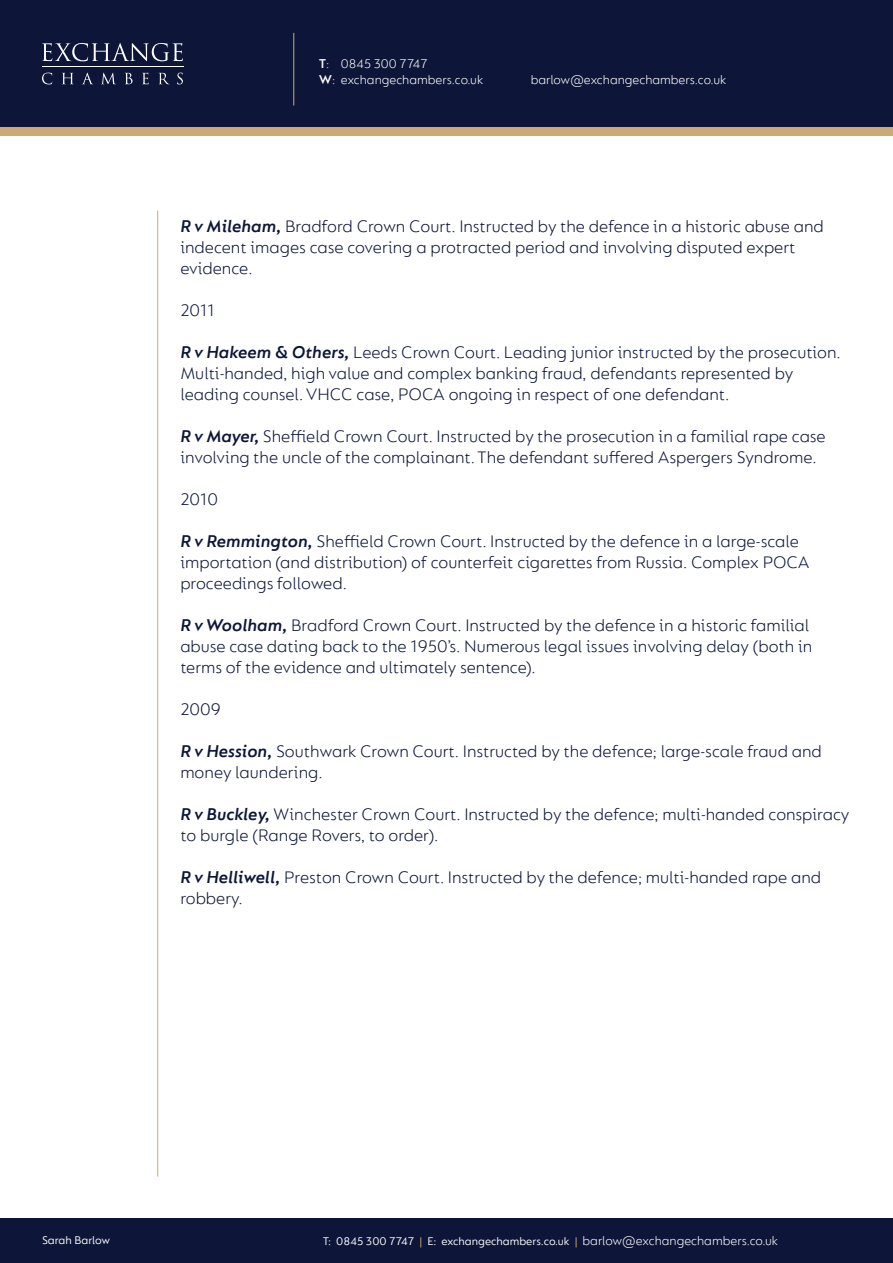
<style>
.page{position:relative;width:893px;height:1263px;background:#fff}
.page>*{position:absolute;margin:0;border:0;box-sizing:border-box;transform-origin:0 0}
.t1{font:300 18px/21px "FS Lucas";color:#0d1638}
.t2{font:300 13.5px/16.2px "FS Lucas";color:#fff}
.t3{font:12px "FS Lucas";color:#fff}
.s1{font-weight:600}
.s2{font-weight:600;font-style:italic}
.s3{color:#cbaa76}
</style>
<div class="page">
<div style="left:0;top:64px;width:893px;height:72px;background:#cbaa76"></div>
<div style="left:0;top:0;width:893px;height:127px;background:#0d1638"></div>
<div style="left:0;top:1219px;width:893px;height:44px;background:#0d1638"></div>
<hr style="left:42px;top:67px;width:142px;height:1px;background:#fff">
<svg style="left:42px;top:43px;width:141px;height:18px"></svg>
<svg style="left:42px;top:73px;width:10px;height:11px"></svg>
<svg style="left:62px;top:73px;width:11px;height:11px"></svg>
<svg style="left:82px;top:73px;width:11px;height:11px"></svg>
<svg style="left:102px;top:73px;width:13px;height:11px"></svg>
<svg style="left:125px;top:73px;width:8px;height:11px"></svg>
<svg style="left:142px;top:73px;width:7px;height:11px"></svg>
<svg style="left:159px;top:73px;width:10px;height:11px"></svg>
<svg style="left:177px;top:73px;width:6px;height:11px"></svg>
<hr style="left:293px;top:33px;width:1px;height:73px;background:#cbaa76">
<hr style="left:157px;top:211px;width:1px;height:966px;background:#cbaa76">
<p class="t2" style="left:319px;top:55px;width:166px"><span class="s1">T</span>: 0845 300 7747<br><span class="s1">W</span>: exchangechambers.co.uk</p>
<p class="t2" style="left:531px;top:71px;width:197px">barlow@exchangechambers.co.uk</p>
<p class="t1" style="left:180px;top:215px;width:645px"><span class="s2">R v Mileham,</span> Bradford Crown Court. Instructed by the defence in a historic abuse and indecent images case covering a protracted period and involving disputed expert evidence.</p>
<p class="t1" style="left:180px;top:299px;width:36px">2011</p>
<p class="t1" style="left:180px;top:341px;width:662px"><span class="s2">R v Hakeem &amp; Others,</span> Leeds Crown Court. Leading junior instructed by the prosecution.<br>Multi-handed, high value and complex banking fraud, defendants represented by leading counsel. VHCC case, POCA ongoing in respect of one defendant.</p>
<p class="t1" style="left:180px;top:425px;width:647px"><span class="s2">R v Mayer,</span> Sheffield Crown Court. Instructed by the prosecution in a familial rape case involving the uncle of the complainant. The defendant suffered Aspergers Syndrome.</p>
<p class="t1" style="left:180px;top:488px;width:39px">2010</p>
<p class="t1" style="left:180px;top:530px;width:631px"><span class="s2">R v Remmington,</span> Sheffield Crown Court. Instructed by the defence in a large-scale importation (and distribution) of counterfeit cigarettes from Russia. Complex POCA proceedings followed.</p>
<p class="t1" style="left:180px;top:614px;width:634px"><span class="s2">R v Woolham,</span> Bradford Crown Court. Instructed by the defence in a historic familial abuse case dating back to the 1950’s. Numerous legal issues involving delay (both in terms of the evidence and ultimately sentence).</p>
<p class="t1" style="left:180px;top:698px;width:42px">2009</p>
<p class="t1" style="left:180px;top:740px;width:643px"><span class="s2">R v Hession,</span> Southwark Crown Court. Instructed by the defence; large-scale fraud and money laundering.</p>
<p class="t1" style="left:180px;top:803px;width:671px"><span class="s2">R v Buckley,</span> Winchester Crown Court. Instructed by the defence; multi-handed conspiracy to burgle (Range Rovers, to order).</p>
<p class="t1" style="left:180px;top:866px;width:642px"><span class="s2">R v Helliwell,</span> Preston Crown Court. Instructed by the defence; multi-handed rape and robbery.</p>
<p class="t2" style="left:583px;top:1233px;width:197px">barlow@exchangechambers.co.uk</p>
<p class="t3" style="left:42px;top:1233px;width:70px">Sarah Barlow</p>
<p class="t3" style="left:323px;top:1235px;width:256px">T: 0845 300 7747 <span class="s3">|</span> E: exchangechambers.co.uk <span class="s3">|</span></p>
</div>
